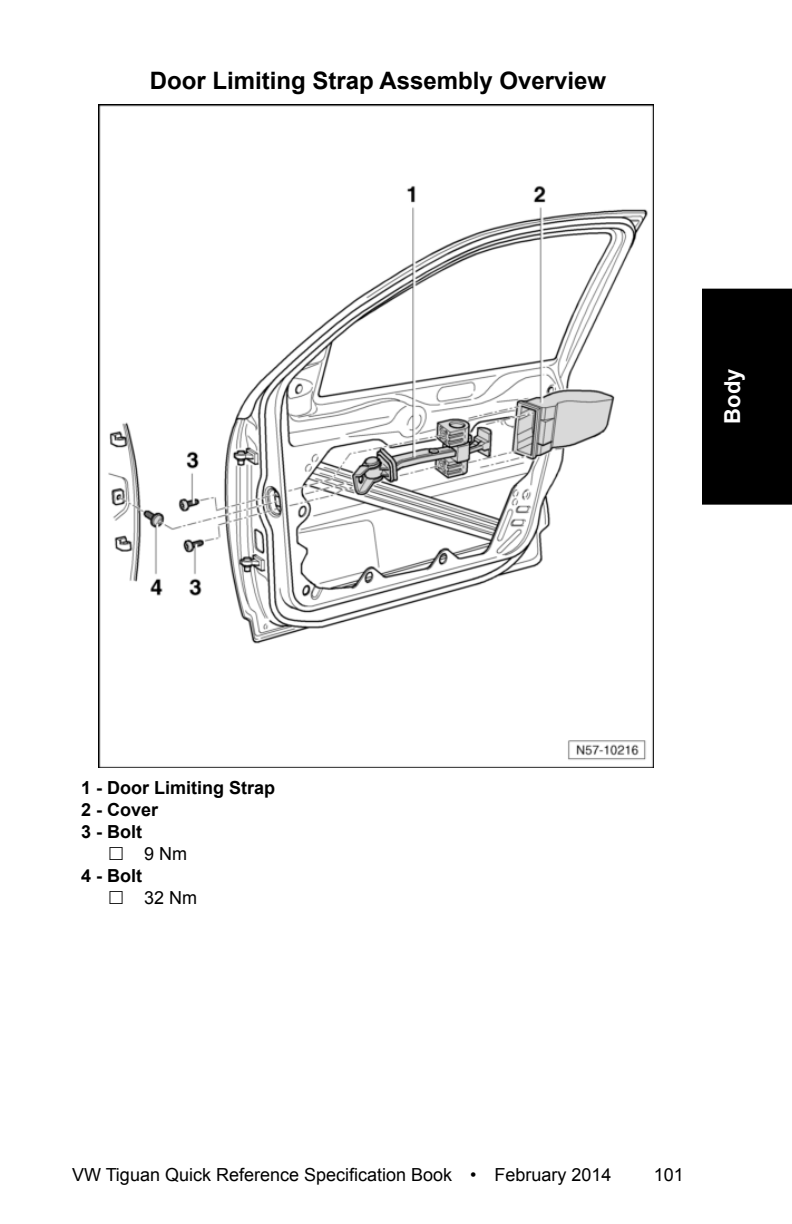
<style>
.page{position:relative;width:792px;height:1224px;background:#fff}
.page>*{position:absolute;margin:0;border:0;box-sizing:border-box;transform-origin:0 0}
.t1{font:700 24px "Arial";color:#000}
.t2{font:700 22px "Arial";color:#fff}
.t3{font:18px "Arial";color:#000}
.t4{font:700 18px/22px "Arial";color:#000}
</style>
<div class="page">
<div style="left:702px;top:289px;width:90px;height:216px;background:#000"></div>
<img style="left:98px;top:105px;width:556px;height:662px">
<h1 class="t1" style="left:150px;top:65px;width:458px">Door Limiting Strap Assembly Overview</h1>
<p class="t2" style="left:718px;top:424px;width:56px;rotate:-90deg">Body</p>
<p class="t4" style="left:81px;top:777px;width:196px">1 - Door Limiting Strap<br>2 - Cover<br>3 - Bolt</p>
<p class="t3" style="left:144px;top:842px;width:45px">9 Nm</p>
<p class="t4" style="left:81px;top:865px;width:63px">4 - Bolt</p>
<p class="t3" style="left:144px;top:886px;width:55px">32 Nm</p>
<p class="t3" style="left:72px;top:1163px;width:541px">VW Tiguan Quick Reference Specification Book • February 2014</p>
<p class="t3" style="left:654px;top:1163px;width:32px">101</p>
</div>
